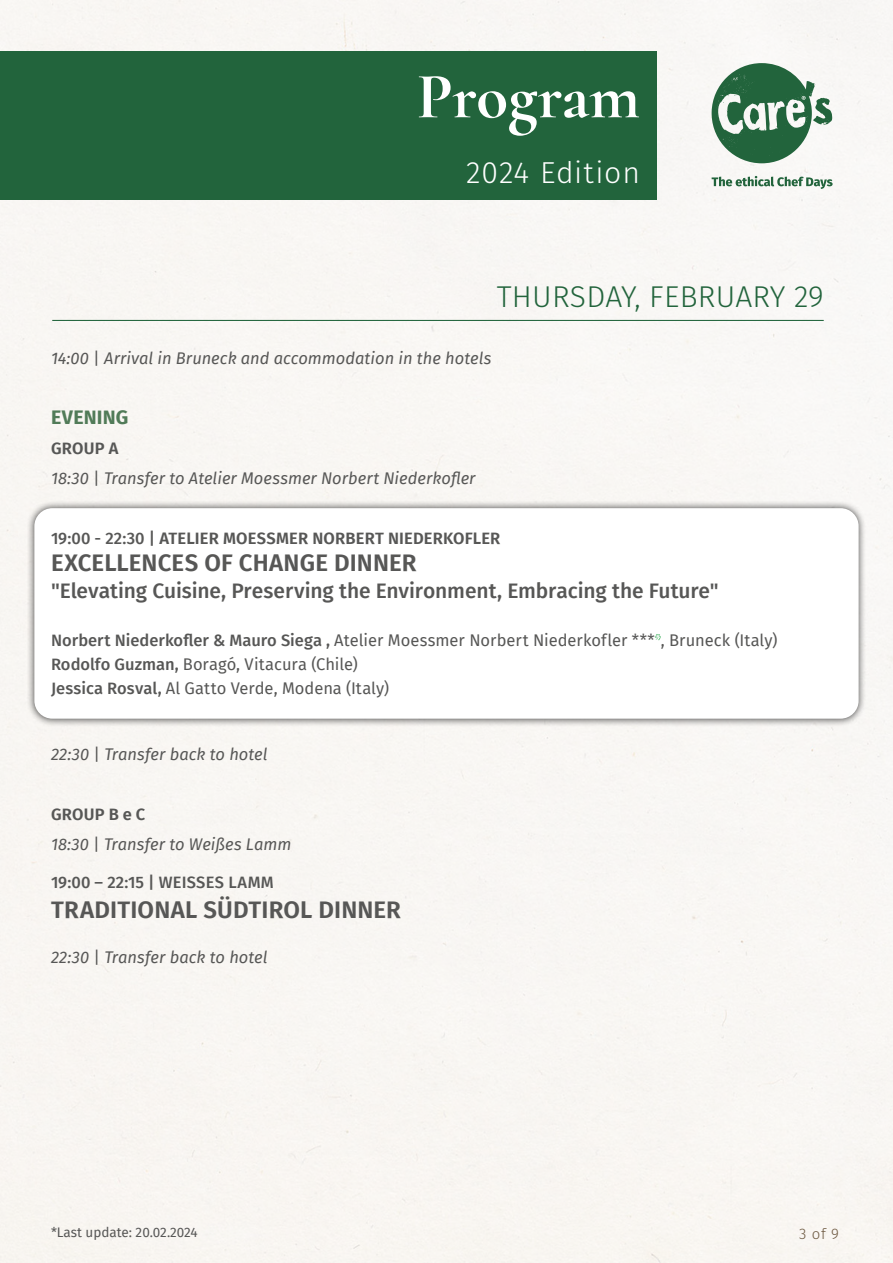
<style>
.page{position:relative;width:893px;height:1263px;background:#fff}
.page>*{position:absolute;margin:0;border:0;box-sizing:border-box;transform-origin:0 0}
.t1{font:700 65.4px "Cormorant";letter-spacing:-.005em;color:#fff}
.t2{font:300 30.15px "Fira Sans";letter-spacing:.025em;color:#fff}
.t3{font:300 30px "Fira Sans";letter-spacing:.01em;color:#22643c}
.t4{font:600 24px "Fira Sans";letter-spacing:.005em;color:#575756}
.t5{font:500 21px "Fira Sans";letter-spacing:-.005em;color:#575756}
.t6{font:700 19.5px "Fira Sans";letter-spacing:.01em;color:#517b58}
.t7{font:italic 16.5px/30px "Fira Sans";color:#575756}
.t8{font:16.5px/24px "Fira Sans";color:#575756}
.t9{font:600 16.5px "Fira Sans";letter-spacing:.01em;color:#575756}
.t10{font:500 16.5px "Fira Sans";letter-spacing:.01em;color:#575756}
.t11{font:300 15px "Fira Sans";color:#6c5840}
.t12{font:13.5px "Fira Sans";color:#575756}
.s1{font-style:normal}
.s2{font-weight:600;font-style:normal}
.s3{font-weight:500}
</style>
<div class="page">
<div style="left:0;top:51px;width:657px;height:149px;background:#22643c"></div>
<div style="left:94px;top:1205px;width:188px;height:56px;background:#f8f6f1"></div>
<svg style="left:712px;top:63px;width:120px;height:100px"></svg>
<svg style="left:712px;top:176px;width:121px;height:13px"></svg>
<div style="left:26px;top:500px;width:841px;height:227px;background:#000;opacity:.75"></div>
<div style="left:34px;top:508px;width:825px;height:211px;background:#fff;border-radius:18px"></div>
<svg style="left:655px;top:634px;width:6px;height:6px"></svg>
<hr style="left:52px;top:320px;width:772px;height:1px;background:#22643c">
<h1 class="t1" style="left:417px;top:56px;width:225px">Program</h1>
<h2 class="t2" style="left:466px;top:151px;width:175px">2024 Edition</h2>
<h3 class="t3" style="left:497px;top:275px;width:329px">THURSDAY, FEBRUARY 29</h3>
<p class="t7" style="left:51px;top:343px;width:442px">14:00 <span class="s1">|</span> Arrival in Bruneck and accommodation in the hotels</p>
<p class="t6" style="left:51px;top:401px;width:79px">EVENING</p>
<p class="t7" style="left:51px;top:433px;width:426px"><span class="s2">GROUP A<br></span>18:30 <span class="s1">|</span> Transfer to Atelier Moessmer Norbert Niederkofler</p>
<p class="t9" style="left:51px;top:525px;width:451px"><span class="s3">19:00 - 22:30 |</span> ATELIER MOESSMER NORBERT NIEDERKOFLER</p>
<h3 class="t4" style="left:51px;top:543px;width:367px">EXCELLENCES OF CHANGE DINNER</h3>
<p class="t5" style="left:51px;top:574px;width:669px">"Elevating Cuisine, Preserving the Environment, Embracing the Future"</p>
<p class="t8" style="left:51px;top:628px;width:728px"><span class="s3">Norbert Niederkofler &amp; Mauro Siega ,</span> Atelier Moessmer Norbert Niederkofler *** , Bruneck (Italy)<br><span class="s3">Rodolfo Guzman,</span> Boragó, Vitacura (Chile)<br><span class="s3">Jessica Rosval,</span> Al Gatto Verde, Modena (Italy)</p>
<p class="t7" style="left:51px;top:739px;width:218px">22:30 <span class="s1">|</span> Transfer back to hotel</p>
<p class="t7" style="left:51px;top:799px;width:242px"><span class="s2">GROUP B e C<br></span>18:30 <span class="s1">|</span> Transfer to Weißes Lamm</p>
<p class="t10" style="left:51px;top:869px;width:224px">19:00 – 22:15 | WEISSES LAMM</p>
<h3 class="t4" style="left:51px;top:890px;width:351px">TRADITIONAL SÜDTIROL DINNER</h3>
<p class="t7" style="left:51px;top:941px;width:218px">22:30 <span class="s1">|</span> Transfer back to hotel</p>
<p class="t12" style="left:51px;top:1222px;width:148px">*Last update: 20.02.2024</p>
<p class="t11" style="left:799px;top:1223px;width:41px">3 of 9</p>
</div>
